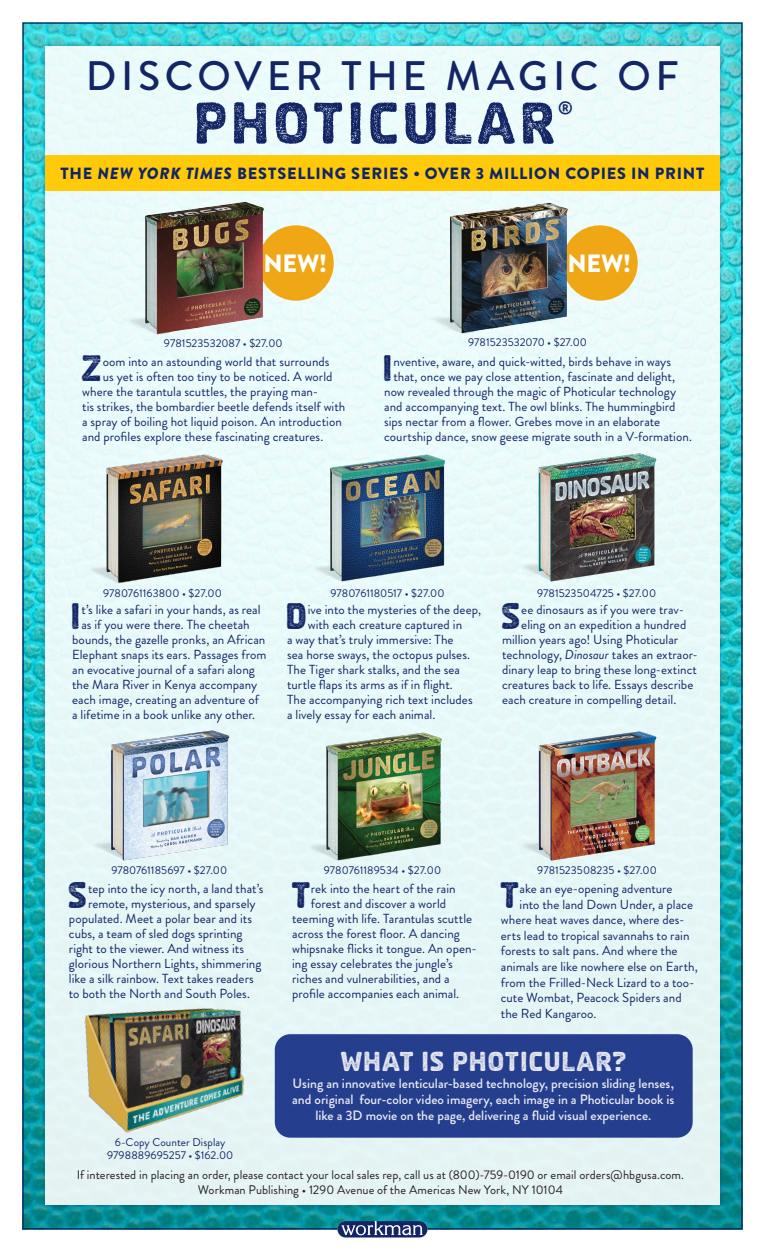
<style>
.page{position:relative;width:765px;height:1260px;background:#fff}
.page>*{position:absolute;margin:0;border:0;box-sizing:border-box;transform-origin:0 0}
.t1{font:50px "Elpiedra";letter-spacing:.035em;color:#132565}
.t2{font:500 41.12px "Brandon Grotesque";letter-spacing:.115em;color:#132565}
.t3{font:31.25px "Elpiedra";color:#132565}
.t4{font:900 25px "Brandon Grotesque";letter-spacing:-.01em;color:#fff}
.t5{font:23.25px "Elpiedra";letter-spacing:-.01em;color:#e9eaf3}
.t6{font:900 16.25px "Brandon Grotesque";letter-spacing:.045em;color:#132565}
.t7{font:14.88px "Elpiedra";color:#132565}
.t8{font:500 13.62px/16.1px "Brandon Grotesque";color:#e9eaf3;text-align:center}
.t9{font:13.12px "Brandon Grotesque";color:#132565}
.t10{font:12.5px "Brandon Grotesque";letter-spacing:.005em;color:#231f20}
.t11{font:11.25px "Brandon Grotesque";letter-spacing:.005em;color:#132565}
.s1{font-style:italic}
</style>
<div class="page">
<img style="left:24px;top:24px;width:716px;height:1203px">
<div style="left:40px;top:41px;width:685px;height:1169px;background:#132565;opacity:.3"></div>
<div style="left:45px;top:46px;width:675px;height:1159px;background:#e8f9f9"></div>
<div style="left:258px;top:225px;width:76px;height:76px;background:#efa715;border-radius:50%"></div>
<div style="left:562px;top:225px;width:76px;height:76px;background:#efa715;border-radius:50%"></div>
<div style="left:45px;top:155px;width:675px;height:36px;background:#feca0a"></div>
<svg style="left:337px;top:1221px;width:91px;height:17px;background:#52628f"></svg>
<div style="left:358px;top:1226px;width:6px;height:8px;background:#132565;border-radius:50%"></div>
<img style="left:92px;top:454px;width:131px;height:129px">
<img style="left:316px;top:454px;width:129px;height:128px">
<img style="left:524px;top:453px;width:133px;height:129px">
<img style="left:94px;top:730px;width:136px;height:131px">
<img style="left:311px;top:732px;width:131px;height:129px">
<img style="left:523px;top:731px;width:134px;height:130px">
<div style="left:275px;top:1034px;width:418px;height:104px;background:#253f8e;border-radius:16px"></div>
<img style="left:84px;top:1008px;width:161px;height:125px">
<img style="left:130px;top:201px;width:137px;height:134px">
<img style="left:434px;top:202px;width:136px;height:132px">
<p class="t2" style="left:86px;top:48px;width:595px">DISCOVER THE MAGIC OF</p>
<p class="t1" style="left:192px;top:89px;width:366px">PHOTICULAR</p>
<p class="t7" style="left:558px;top:98px;width:16px">®</p>
<p class="t6" style="left:61px;top:162px;width:645px">THE <span class="s1">NEW YORK TIMES</span> BESTSELLING SERIES • OVER 3 MILLION COPIES IN PRINT</p>
<p class="t4" style="left:264px;top:245px;width:65px">NEW!</p>
<p class="t4" style="left:567px;top:245px;width:65px">NEW!</p>
<p class="t11" style="left:164px;top:336px;width:120px">9781523532087 • $27.00</p>
<p class="t11" style="left:468px;top:335px;width:120px">9781523532070 • $27.00</p>
<p class="t3" style="left:80px;top:347px;width:24px">Z</p>
<p class="t9" style="left:103px;top:352px;width:228px">oom into an astounding world that surrounds</p>
<p class="t9" style="left:103px;top:367px;width:231px">us yet is often too tiny to be noticed. A world</p>
<p class="t9" style="left:82px;top:382px;width:237px">where the tarantula scuttles, the praying man-</p>
<p class="t9" style="left:82px;top:397px;width:265px">tis strikes, the bombardier beetle defends itself with</p>
<p class="t9" style="left:82px;top:412px;width:261px">a spray of boiling hot liquid poison. An introduction</p>
<p class="t9" style="left:82px;top:427px;width:243px">and profiles explore these fascinating creatures.</p>
<p class="t3" style="left:381px;top:347px;width:13px">I</p>
<p class="t9" style="left:393px;top:352px;width:279px">nventive, aware, and quick-witted, birds behave in ways</p>
<p class="t9" style="left:393px;top:367px;width:283px">that, once we pay close attention, fascinate and delight,</p>
<p class="t9" style="left:384px;top:382px;width:294px">now revealed through the magic of Photicular technology</p>
<p class="t9" style="left:384px;top:397px;width:293px">and accompanying text. The owl blinks. The hummingbird</p>
<p class="t9" style="left:384px;top:412px;width:278px">sips nectar from a flower. Grebes move in an elaborate</p>
<p class="t9" style="left:384px;top:427px;width:309px">courtship dance, snow geese migrate south in a V-formation.</p>
<p class="t11" style="left:103px;top:585px;width:120px">9780761163800 • $27.00</p>
<p class="t11" style="left:330px;top:585px;width:116px">9780761180517 • $27.00</p>
<p class="t11" style="left:537px;top:585px;width:121px">9781523504725 • $27.00</p>
<p class="t3" style="left:69px;top:595px;width:13px">I</p>
<p class="t9" style="left:81px;top:600px;width:181px">t’s like a safari in your hands, as real</p>
<p class="t9" style="left:81px;top:615px;width:170px">as if you were there. The cheetah</p>
<p class="t9" style="left:72px;top:630px;width:195px">bounds, the gazelle pronks, an African</p>
<p class="t9" style="left:72px;top:645px;width:196px">Elephant snaps its ears. Passages from</p>
<p class="t9" style="left:72px;top:660px;width:184px">an evocative journal of a safari along</p>
<p class="t9" style="left:72px;top:675px;width:187px">the Mara River in Kenya accompany</p>
<p class="t9" style="left:72px;top:690px;width:188px">each image, creating an adventure of</p>
<p class="t9" style="left:72px;top:705px;width:185px">a lifetime in a book unlike any other.</p>
<p class="t3" style="left:285px;top:595px;width:25px">D</p>
<p class="t9" style="left:308px;top:600px;width:175px">ive into the mysteries of the deep,</p>
<p class="t9" style="left:308px;top:615px;width:156px">with each creature captured in</p>
<p class="t9" style="left:287px;top:630px;width:168px">a way that’s truly immersive: The</p>
<p class="t9" style="left:287px;top:645px;width:185px">sea horse sways, the octopus pulses.</p>
<p class="t9" style="left:287px;top:660px;width:174px">The Tiger shark stalks, and the sea</p>
<p class="t9" style="left:287px;top:675px;width:167px">turtle flaps its arms as if in flight.</p>
<p class="t9" style="left:287px;top:690px;width:187px">The accompanying rich text includes</p>
<p class="t9" style="left:287px;top:705px;width:150px">a lively essay for each animal.</p>
<p class="t3" style="left:500px;top:595px;width:23px">S</p>
<p class="t9" style="left:521px;top:600px;width:164px">ee dinosaurs as if you were trav-</p>
<p class="t9" style="left:521px;top:615px;width:167px">eling on an expedition a hundred</p>
<p class="t9" style="left:502px;top:630px;width:178px">million years ago! Using Photicular</p>
<p class="t9" style="left:502px;top:645px;width:197px">technology, <span class="s1">Dinosaur</span> takes an extraor-</p>
<p class="t9" style="left:502px;top:660px;width:196px">dinary leap to bring these long-extinct</p>
<p class="t9" style="left:502px;top:675px;width:193px">creatures back to life. Essays describe</p>
<p class="t9" style="left:502px;top:690px;width:176px">each creature in compelling detail.</p>
<p class="t11" style="left:111px;top:863px;width:117px">9780761185697 • $27.00</p>
<p class="t11" style="left:324px;top:863px;width:119px">9780761189534 • $27.00</p>
<p class="t11" style="left:537px;top:863px;width:121px">9781523508235 • $27.00</p>
<p class="t3" style="left:67px;top:874px;width:23px">S</p>
<p class="t9" style="left:88px;top:879px;width:177px">tep into the icy north, a land that’s</p>
<p class="t9" style="left:88px;top:894px;width:169px">remote, mysterious, and sparsely</p>
<p class="t9" style="left:69px;top:909px;width:185px">populated. Meet a polar bear and its</p>
<p class="t9" style="left:69px;top:924px;width:175px">cubs, a team of sled dogs sprinting</p>
<p class="t9" style="left:69px;top:939px;width:177px">right to the viewer. And witness its</p>
<p class="t9" style="left:69px;top:954px;width:194px">glorious Northern Lights, shimmering</p>
<p class="t9" style="left:69px;top:969px;width:186px">like a silk rainbow. Text takes readers</p>
<p class="t9" style="left:69px;top:984px;width:183px">to both the North and South Poles.</p>
<p class="t11" style="left:115px;top:1134px;width:112px">6-Copy Counter Display</p>
<p class="t11" style="left:107px;top:1148px;width:128px">9798889695257 • $162.00</p>
<p class="t3" style="left:291px;top:874px;width:22px">T</p>
<p class="t9" style="left:311px;top:879px;width:146px">rek into the heart of the rain</p>
<p class="t3" style="left:499px;top:874px;width:22px">T</p>
<p class="t9" style="left:520px;top:879px;width:154px">ake an eye-opening adventure</p>
<p class="t9" style="left:311px;top:894px;width:137px">forest and discover a world</p>
<p class="t9" style="left:292px;top:909px;width:182px">teeming with life. Tarantulas scuttle</p>
<p class="t9" style="left:292px;top:924px;width:169px">across the forest floor. A dancing</p>
<p class="t9" style="left:292px;top:939px;width:186px">whipsnake flicks it tongue. An open-</p>
<p class="t9" style="left:292px;top:954px;width:162px">ing essay celebrates the jungle’s</p>
<p class="t9" style="left:292px;top:969px;width:159px">riches and vulnerabilities, and a</p>
<p class="t9" style="left:292px;top:984px;width:169px">profile accompanies each animal.</p>
<p class="t9" style="left:520px;top:895px;width:175px">into the land Down Under, a place</p>
<p class="t9" style="left:501px;top:911px;width:185px">where heat waves dance, where des-</p>
<p class="t9" style="left:501px;top:926px;width:190px">erts lead to tropical savannahs to rain</p>
<p class="t9" style="left:501px;top:942px;width:178px">forests to salt pans. And where the</p>
<p class="t9" style="left:501px;top:957px;width:198px">animals are like nowhere else on Earth,</p>
<p class="t9" style="left:501px;top:973px;width:195px">from the Frilled-Neck Lizard to a too-</p>
<p class="t9" style="left:501px;top:989px;width:182px">cute Wombat, Peacock Spiders and</p>
<p class="t9" style="left:501px;top:1004px;width:97px">the Red Kangaroo.</p>
<p class="t5" style="left:340px;top:1045px;width:288px">WHAT IS PHOTICULAR?</p>
<p class="t8" style="left:292px;top:1076px;width:384px">Using an innovative lenticular-based technology, precision sliding lenses, and original four-color video imagery, each image in a Photicular book is like a 3D movie on the page, delivering a fluid visual experience.</p>
<p class="t10" style="left:77px;top:1166px;width:609px">If interested in placing an order, please contact your local sales rep, call us at (800)-759-0190 or email orders@hbgusa.com.</p>
<p class="t10" style="left:198px;top:1181px;width:367px">Workman Publishing • 1290 Avenue of the Americas New York, NY 10104</p>
</div>
